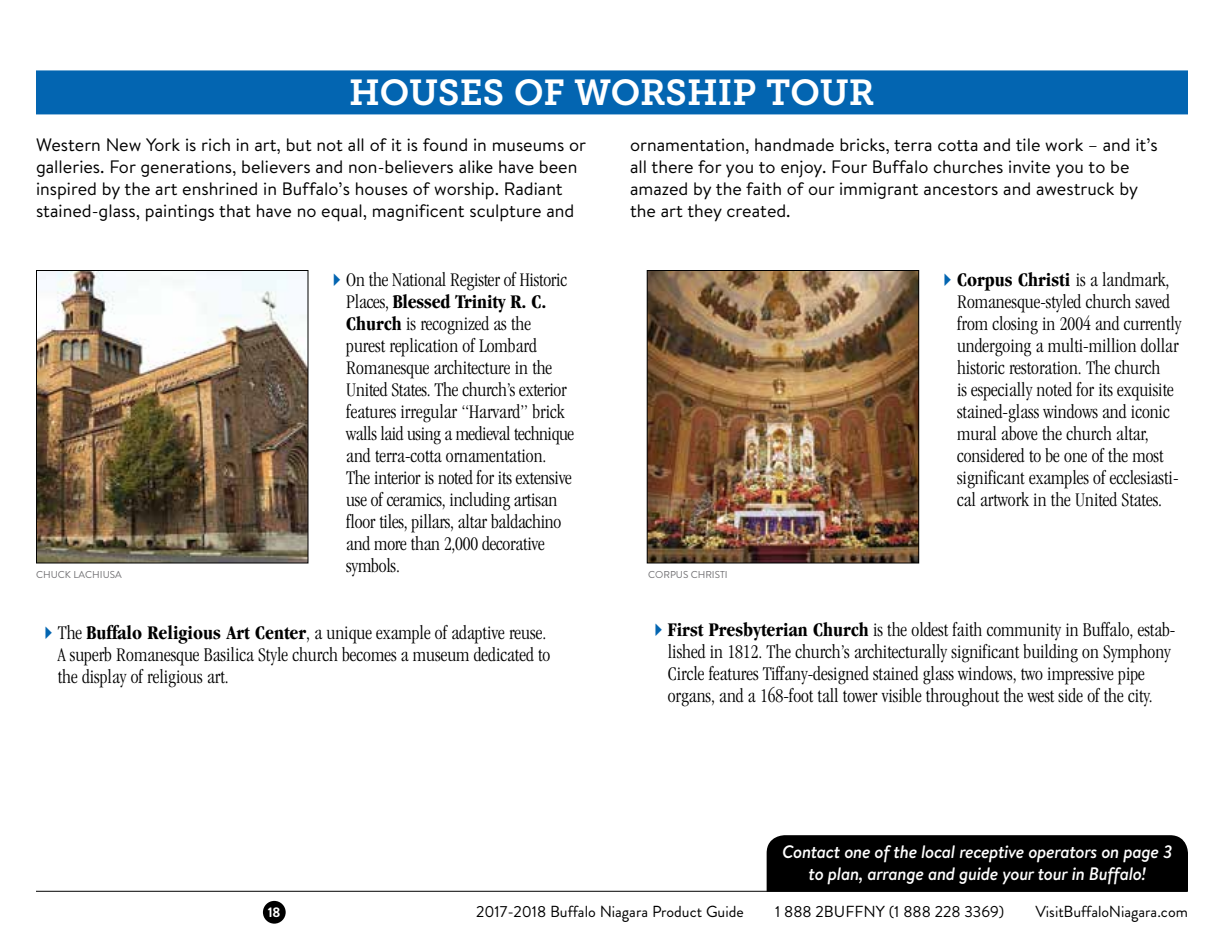
<style>
.page{position:relative;width:1224px;height:936px;background:#fff}
.page>*{position:absolute;margin:0;border:0;box-sizing:border-box;transform-origin:0 0}
.t1{font:36px "Museo Slab 700";letter-spacing:-.005em;color:#fff}
.t2{font:300 condensed 20px/22px "Garamond";color:#000}
.t3{font:18px/22px "Brandon Text";color:#000}
.t4{font:italic 500 18px/22px "Brandon Text";letter-spacing:-.02em;color:#fff;text-align:center}
.t5{font:16px "Brandon Grotesque";color:#000}
.t6{font:700 14px "Brandon Grotesque";color:#fff}
.t7{font:10px "Brandon Grotesque";color:#717073}
.s1{color:#0365b1}
.s2{font-weight:700}
</style>
<div class="page">
<div style="left:767px;top:835px;width:421px;height:57px;background:#000"></div>
<div style="left:263px;top:901px;width:23px;height:23px;background:#000;border-radius:50%"></div>
<hr style="left:36px;top:891px;width:1151px;height:1px;background:#000">
<img style="left:38px;top:272px;width:268px;height:290px">
<div style="left:36px;top:270px;width:272px;height:294px;border:1px solid #000"></div>
<div style="left:36px;top:70px;width:1152px;height:44px;background:#0365b1"></div>
<img style="left:649px;top:272px;width:268px;height:290px">
<div style="left:647px;top:270px;width:272px;height:294px;border:1px solid #000"></div>
<h1 class="t1" style="left:349px;top:72px;width:111px">HOUSES</h1>
<h1 class="t1" style="left:514px;top:72px;width:123px">OF WORS</h1>
<h1 class="t1" style="left:687px;top:72px;width:189px">HIP TOUR</h1>
<p class="t3" style="left:36px;top:133px;width:552px">Western New York is rich in art, but not all of it is found in museums or galleries. For generations, believers and non-believers alike have been inspired by the art enshrined in Buffalo’s houses of worship. Radiant stained-glass, paintings that have no equal, magnificent sculpture and</p>
<p class="t3" style="left:630px;top:133px;width:529px">ornamentation, handmade bricks, terra cotta and tile work – and it’s all there for you to enjoy. Four Buffalo churches invite you to be amazed by the faith of our immigrant ancestors and awestruck by the art they created.</p>
<p class="t7" style="left:36px;top:568px;width:87px">CHUCK LACHIUSA</p>
<p class="t2" style="left:346px;top:269px;width:229px;text-indent:-20px"><span class="s1">✔</span>On the National Register of Historic<br>Places, <span class="s2">Blessed Trinity R. C.<br>Church</span> is recognized as the purest replication of Lombard<br>Romanesque architecture in the<br>United States. The church’s exterior features irregular “Harvard” brick walls laid using a medieval technique and terra-cotta ornamentation.<br>The interior is noted for its extensive use of ceramics, including artisan floor tiles, pillars, altar baldachino and more than 2,000 decorative symbols.</p>
<p class="t2" style="left:58px;top:622px;width:494px;text-indent:-20px"><span class="s1">✔</span>The <span class="s2">Buffalo Religious Art Center</span>, a unique example of adaptive reuse.<br>A superb Romanesque Basilica Style church becomes a museum dedicated to the display of religious art.</p>
<p class="t7" style="left:648px;top:568px;width:81px">CORPUS CHRISTI</p>
<p class="t2" style="left:957px;top:269px;width:226px;text-indent:-20px"><span class="s1">✔</span><span class="s2">Corpus Christi</span> is a landmark, Romanesque-styled church saved from closing in 2004 and currently undergoing a multi-million dollar historic restoration. The church<br>is especially noted for its exquisite stained-glass windows and iconic mural above the church altar, considered to be one of the most significant examples of ecclesiasti&shy;cal artwork in the United States.</p>
<p class="t2" style="left:668px;top:619px;width:509px;text-indent:-20px"><span class="s1">✔</span><span class="s2">First Presbyterian Church</span> is the oldest faith community in Buffalo, estab&shy;lished in 1812. The church’s architecturally significant building on Symphony Circle features Tiffany-designed stained glass windows, two impressive pipe organs, and a 168-foot tall tower visible throughout the west side of the city.</p>
<p class="t4" style="left:782px;top:840px;width:392px">Contact one of the local receptive operators on page 3 to plan, arrange and guide your tour in Buffalo!</p>
<p class="t6" style="left:268px;top:902px;width:14px">18</p>
<p class="t5" style="left:476px;top:901px;width:269px">2017-2018 Buffalo Niagara Product Guide</p>
<p class="t5" style="left:775px;top:901px;width:231px">1 888 2BUFFNY (1 888 228 3369)</p>
<p class="t5" style="left:1035px;top:901px;width:154px">VisitBuffaloNiagara.com</p>
</div>
